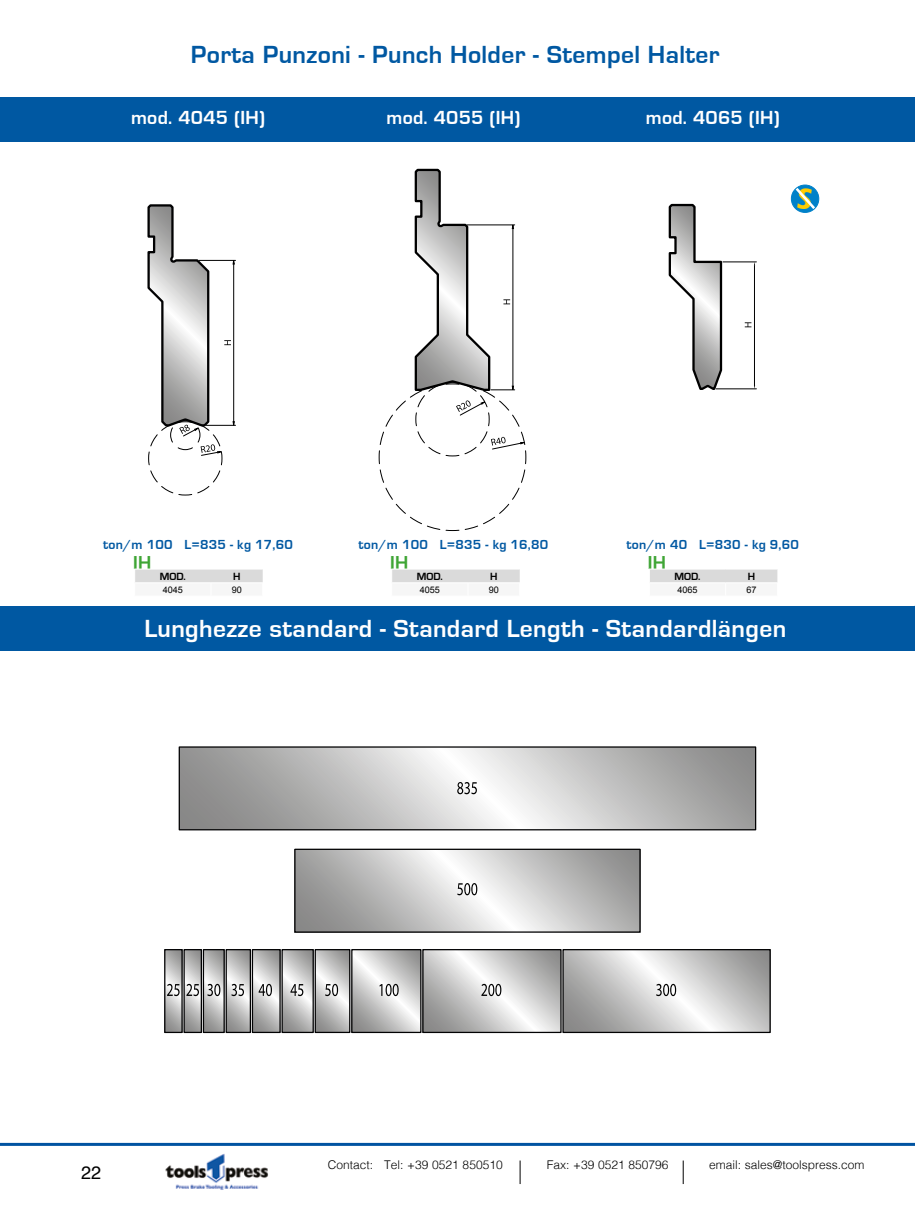
<style>
.page{position:relative;width:915px;height:1212px;background:#fff}
.page>*{position:absolute;margin:0;border:0;box-sizing:border-box;transform-origin:0 0}
.t1{font:italic 700 30px "Gill Sans";color:#fc0}
.t2{font:700 25.5px "Eurostile";letter-spacing:.015em;color:#fff}
.t3{font:700 25.5px "Eurostile";letter-spacing:.015em;color:#0058a2}
.t4{font:700 19.5px "Eurostile";letter-spacing:.015em;color:#fff}
.t5{font:700 19.35px "Eurostile";color:#3fa535}
.t6{font:18px "Helvetica";color:#000}
.t7{font:700 13.5px "Eurostile";letter-spacing:.015em;color:#0058a2}
.t8{font:300 12px "Helvetica";color:#000}
.t9{font:700 10.8px "Eurostile";color:#000}
.t10{font:9.15px "Arial";color:#000}
</style>
<div class="page">
<hr style="left:914px;top:96px;width:1px;height:45px;background:#0058a2">
<img style="left:165px;top:1154px;width:103px;height:36px">
<svg style="left:519px;top:1160px;width:1px;height:24px"></svg>
<svg style="left:682px;top:1160px;width:1px;height:24px"></svg>
<div style="left:0;top:97px;width:914px;height:45px;background:#0058a2"></div>
<div style="left:0;top:606px;width:914px;height:44px;background:#0058a2"></div>
<hr style="left:0;top:1143px;width:914px;height:3px;background:#0053a1">
<svg style="left:166px;top:951px;width:15px;height:80px"></svg>
<div style="left:164px;top:949px;width:19px;height:84px;border:1px solid #020203"></div>
<svg style="left:185px;top:951px;width:15px;height:80px"></svg>
<div style="left:183px;top:949px;width:19px;height:84px;border:1px solid #020203"></div>
<svg style="left:205px;top:951px;width:18px;height:80px"></svg>
<div style="left:203px;top:949px;width:22px;height:84px;border:1px solid #020203"></div>
<svg style="left:227px;top:951px;width:22px;height:80px"></svg>
<div style="left:225px;top:949px;width:26px;height:84px;border:1px solid #020203"></div>
<svg style="left:254px;top:951px;width:24px;height:80px"></svg>
<div style="left:252px;top:949px;width:28px;height:84px;border:1px solid #020203"></div>
<svg style="left:283px;top:951px;width:29px;height:80px"></svg>
<div style="left:281px;top:949px;width:33px;height:84px;border:1px solid #020203"></div>
<svg style="left:316px;top:951px;width:32px;height:80px"></svg>
<div style="left:314px;top:949px;width:36px;height:84px;border:1px solid #020203"></div>
<svg style="left:353px;top:951px;width:66px;height:80px"></svg>
<div style="left:351px;top:949px;width:70px;height:84px;border:1px solid #020203"></div>
<svg style="left:424px;top:951px;width:135px;height:80px"></svg>
<div style="left:422px;top:949px;width:139px;height:84px;border:1px solid #020203"></div>
<svg style="left:564px;top:951px;width:204px;height:80px"></svg>
<div style="left:562px;top:949px;width:208px;height:84px;border:1px solid #020203"></div>
<svg style="left:296px;top:851px;width:342px;height:80px"></svg>
<div style="left:294px;top:849px;width:346px;height:84px;border:1px solid #020203"></div>
<svg style="left:180px;top:748px;width:574px;height:80px"></svg>
<div style="left:178px;top:746px;width:578px;height:84px;border:1px solid #020203"></div>
<svg style="left:167px;top:984px;width:12px;height:12px"></svg>
<svg style="left:186px;top:984px;width:13px;height:12px"></svg>
<svg style="left:207px;top:984px;width:13px;height:12px"></svg>
<svg style="left:231px;top:984px;width:13px;height:12px"></svg>
<svg style="left:258px;top:984px;width:14px;height:12px"></svg>
<svg style="left:290px;top:984px;width:13px;height:12px"></svg>
<svg style="left:325px;top:984px;width:13px;height:12px"></svg>
<svg style="left:379px;top:984px;width:19px;height:12px"></svg>
<svg style="left:481px;top:984px;width:20px;height:12px"></svg>
<svg style="left:656px;top:984px;width:20px;height:12px"></svg>
<svg style="left:457px;top:883px;width:20px;height:12px"></svg>
<svg style="left:457px;top:782px;width:19px;height:12px"></svg>
<hr style="left:754px;top:266px;width:1px;height:119px;background:#000">
<hr style="left:715px;top:389px;width:41px;height:1px;background:#000">
<hr style="left:722px;top:262px;width:34px;height:1px;background:#000">
<svg style="left:668px;top:203px;width:55px;height:187px"></svg>
<svg style="left:792px;top:185px;width:26px;height:27px"></svg>
<div style="left:790px;top:185px;width:29px;height:28px;border:1px solid #0081c9;border-radius:50%"></div>
<svg style="left:135px;top:569px;width:128px;height:14px"></svg>
<svg style="left:392px;top:569px;width:128px;height:14px"></svg>
<svg style="left:650px;top:569px;width:127px;height:14px"></svg>
<svg style="left:147px;top:204px;width:88px;height:291px"></svg>
<svg style="left:378px;top:168px;width:149px;height:363px"></svg>
<svg style="left:744px;top:262px;width:10px;height:127px"></svg>
<h2 class="t3" style="left:191px;top:41px;width:530px">Porta Punzoni - Punch Holder - Stempel Halter</h2>
<h3 class="t4" style="left:131px;top:107px;width:136px">mod. 4045 (IH)</h3>
<h3 class="t4" style="left:386px;top:107px;width:136px">mod. 4055 (IH)</h3>
<h3 class="t4" style="left:645px;top:107px;width:136px">mod. 4065 (IH)</h3>
<h1 class="t1" style="left:796px;top:181px;width:17px">S</h1>
<p class="t7" style="left:103px;top:537px;width:191px">ton/m 100 L=835 - kg 17,60</p>
<p class="t7" style="left:358px;top:537px;width:191px">ton/m 100 L=835 - kg 16,80</p>
<p class="t7" style="left:626px;top:537px;width:174px">ton/m 40 L=830 - kg 9,60</p>
<h3 class="t5" style="left:133px;top:552px;width:20px">IH</h3>
<h3 class="t5" style="left:390px;top:552px;width:20px">IH</h3>
<h3 class="t5" style="left:647px;top:552px;width:20px">IH</h3>
<p class="t9" style="left:160px;top:570px;width:28px">MOD.</p>
<p class="t9" style="left:233px;top:570px;width:9px">H</p>
<p class="t10" style="left:163px;top:583px;width:22px">4045</p>
<p class="t10" style="left:232px;top:583px;width:12px">90</p>
<p class="t9" style="left:416px;top:570px;width:28px">MOD.</p>
<p class="t9" style="left:490px;top:570px;width:9px">H</p>
<p class="t10" style="left:419px;top:583px;width:22px">4055</p>
<p class="t10" style="left:488px;top:583px;width:12px">90</p>
<p class="t9" style="left:674px;top:570px;width:28px">MOD.</p>
<p class="t9" style="left:747px;top:570px;width:9px">H</p>
<p class="t10" style="left:677px;top:583px;width:22px">4065</p>
<p class="t10" style="left:746px;top:583px;width:12px">67</p>
<h2 class="t2" style="left:144px;top:614px;width:643px">Lunghezze standard - Standard Length - Standardlängen</h2>
<h3 class="t6" style="left:81px;top:1159px;width:22px">22</h3>
<p class="t8" style="left:328px;top:1155px;width:176px">Contact: Tel: +39 0521 850510</p>
<p class="t8" style="left:546px;top:1155px;width:123px">Fax: +39 0521 850796</p>
<p class="t8" style="left:709px;top:1155px;width:157px">email: sales@toolspress.com</p>
</div>
